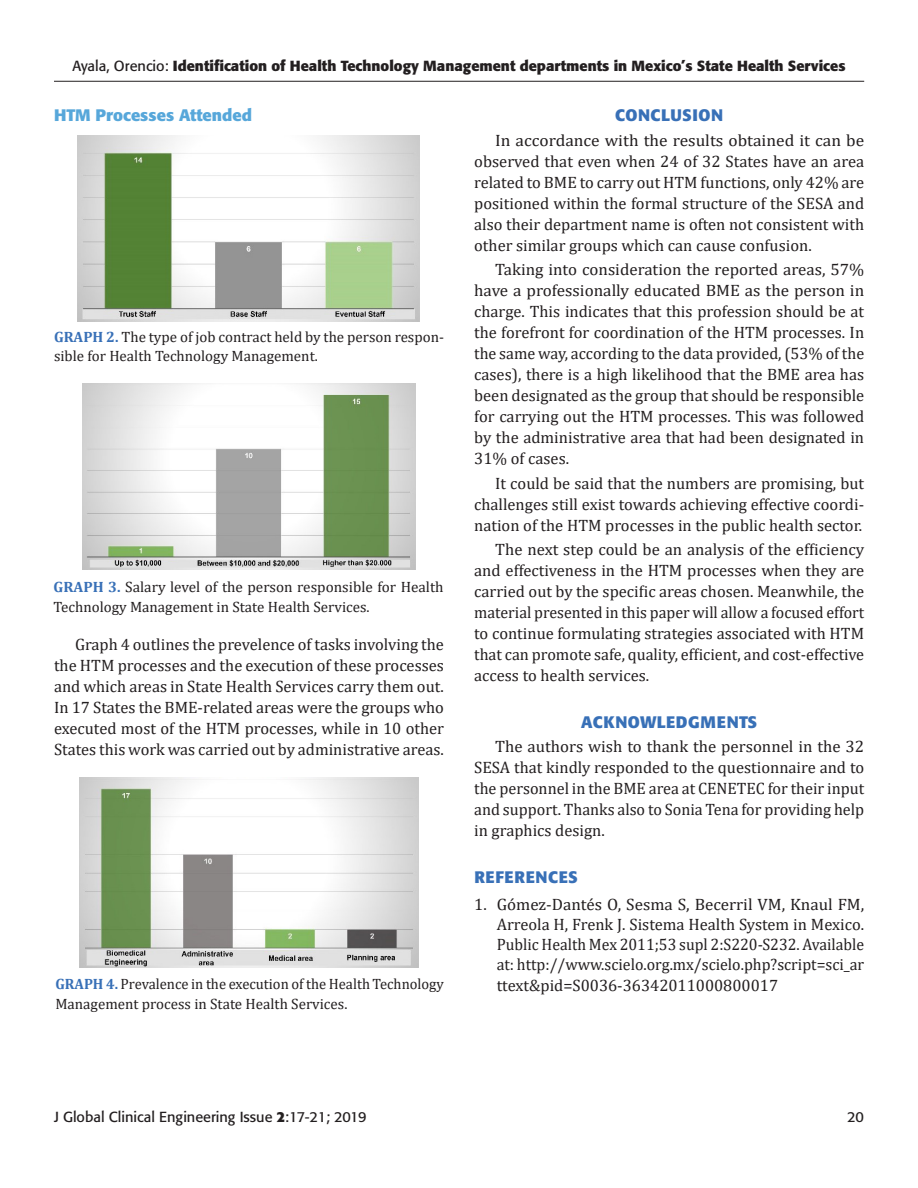
<style>
.page{position:relative;width:918px;height:1188px;background:#fff}
.page>*{position:absolute;margin:0;border:0;box-sizing:border-box;transform-origin:0 0}
.TX{font:16.5px/21px "Cambria";color:#231f20;text-align:justify}
.TX-2{font:16.5px/21px "Cambria";color:#231f20;text-align:justify;scale:1.06 1}
.REFH{font:700 16.5px "Formata";letter-spacing:.035em;color:#3870b7}
.t1{font:700 16.5px "Formata";color:#57a7da}
.FGC{font:15px/19.5px "Cambria";color:#231f20}
.t2{font:700 14.55px "Formata";color:#231f20}
.t3{font:14.4px "Formata";color:#231f20}
.s1{font-weight:400}
.s2{font-weight:700;color:#3870b7}
.s3{font-weight:700}
</style>
<div class="page">
<hr style="left:54px;top:81px;width:810px;height:1px;background:#231f20">
<img style="left:77px;top:135px;width:342px;height:186px">
<img style="left:82px;top:384px;width:334px;height:186px">
<img style="left:80px;top:777px;width:338px;height:191px">
<p class="t2" style="left:73px;top:57px;width:775px"><span class="s1">Ayala, Orencio:</span> Identification of Health Technology Management departments in Mexico’s State Health Services</p>
<h2 class="t1" style="left:54px;top:105px;width:200px">HTM Processes Attended</h2>
<p class="FGC" style="left:54px;top:327px;width:392px"><span class="s2">GRAPH 2.</span> The type of job contract held by the person respon&shy;sible for Health Technology Management.</p>
<p class="FGC" style="left:54px;top:577px;width:392px"><span class="s2">GRAPH 3.</span> Salary level of the person responsible for Health<br>Technology Management in State Health Services.</p>
<p class="TX" style="left:54px;top:633px;width:392px;text-indent:21px">Graph 4 outlines the prevelence of tasks involving the the HTM processes and the execution of these processes and which areas in State Health Services carry them out.<br>In 17 States the BME-related areas were the groups who executed most of the HTM processes, while in 10 other States this work was carried out by administrative areas.</p>
<p class="FGC" style="left:55px;top:974px;width:390px"><span class="s2">GRAPH 4.</span> Prevalence in the execution of the Health Technology<br>Management process in State Health Services.</p>
<h1 class="REFH" style="left:615px;top:105px;width:109px">CONCLUSION</h1>
<p class="TX-2" style="left:474px;top:129px;width:369px;text-indent:21px">In accordance with the results obtained it can be observed that even when 24 of 32 States have an area related to BME to carry out HTM functions, only 42% are positioned within the formal structure of the SESA and also their department name is often not consistent with other similar groups which can cause confusion.</p>
<p class="TX" style="left:474px;top:259px;width:392px;text-indent:21px">Taking into consideration the reported areas, 57% have a professionally educated BME as the person in charge. This indicates that this profession should be at the forefront for coordination of the HTM processes. In the same way, according to the data provided, (53% of the cases), there is a high likelihood that the BME area has been designated as the group that should be responsible for carrying out the HTM processes. This was followed by the administrative area that had been designated in 31% of cases.</p>
<p class="TX" style="left:474px;top:473px;width:391px;text-indent:21px">It could be said that the numbers are promising, but challenges still exist towards achieving effective coordi&shy;nation of the HTM processes in the public health sector.</p>
<p class="TX" style="left:474px;top:539px;width:392px;text-indent:21px">The next step could be an analysis of the efficiency and effectiveness in the HTM processes when they are carried out by the specific areas chosen. Meanwhile, the material presented in this paper will allow a focused effort to continue formulating strategies associated with HTM that can promote safe, quality, efficient, and cost-effective access to health services.</p>
<h1 class="REFH" style="left:581px;top:712px;width:177px">ACKNOWLEDGMENTS</h1>
<p class="TX" style="left:474px;top:736px;width:392px;text-indent:21px">The authors wish to thank the personnel in the 32<br>SESA that kindly responded to the questionnaire and to the personnel in the BME area at CENETEC for their input and support. Thanks also to Sonia Tena for providing help in graphics design.</p>
<p class="REFH" style="left:474px;top:867px;width:105px">REFERENCES</p>
<p class="TX" style="left:497px;top:894px;width:369px;line-height:20.2px;text-indent:-22px">1. Gómez-Dantés O, Sesma S, Becerril VM, Knaul FM, Arreola H, Frenk J. Sistema Health System in Mexico.<br>Public Health Mex 2011;53 supl 2:S220-S232. Available at: http://www.scielo.org.mx/scielo.php?script=sci_ar ttext&amp;pid=S0036-36342011000800017</p>
<p class="t3" style="left:54px;top:1108px;width:314px">J Global Clinical Engineering Issue <span class="s3">2</span>:17-21; 2019</p>
<p class="t3" style="left:847px;top:1108px;width:18px">20</p>
</div>
